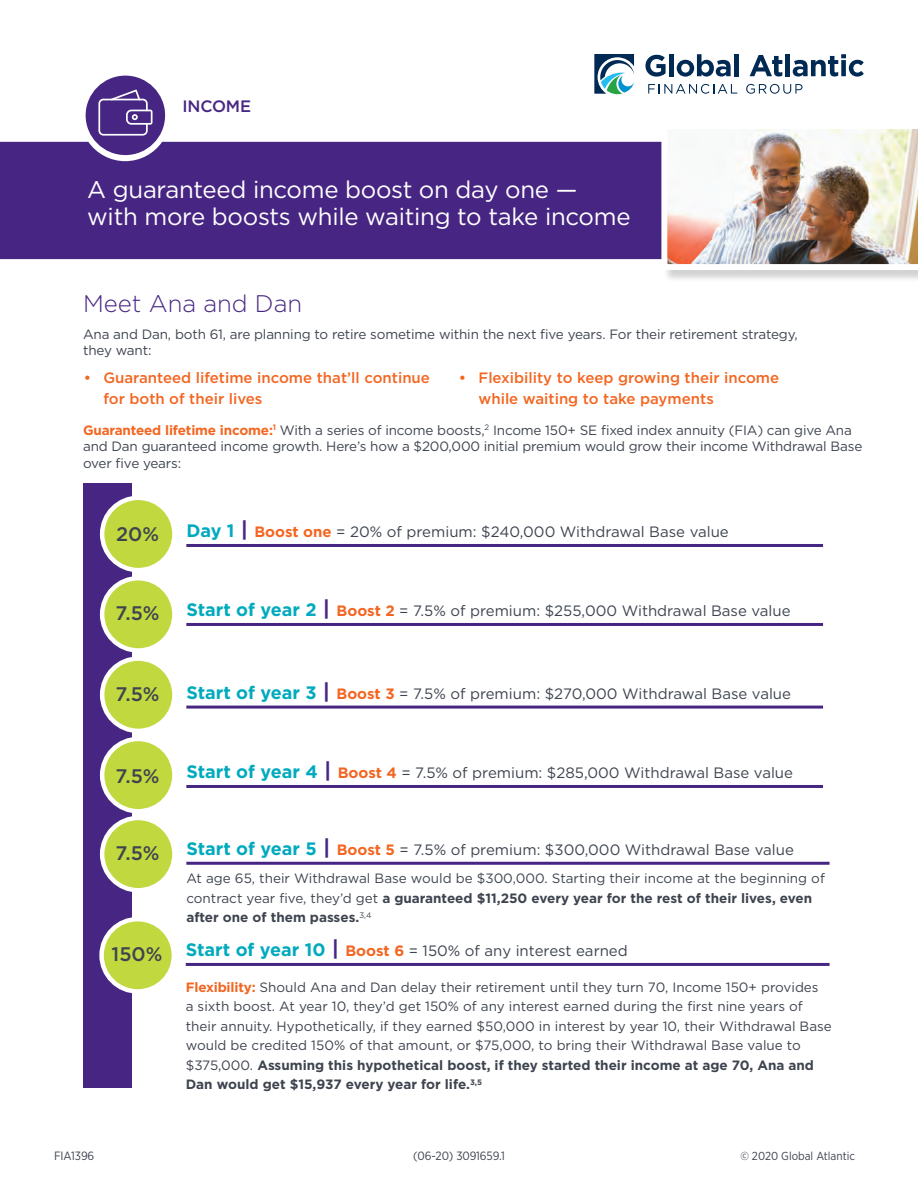
<style>
.page{position:relative;width:918px;height:1188px;background:#fff}
.page>*{position:absolute;margin:0;border:0;box-sizing:border-box;transform-origin:0 0}
.t1{font:24px/27px "Gotham";letter-spacing:-.01em;color:#fff}
.t2{font:300 24px "Gotham";color:#472683}
.t3{font:500 19.65px "Gotham";color:#3e444f}
.t4{font:500 16.5px "Gotham";letter-spacing:-.01em;color:#472683}
.t5{font:15px "Gotham";color:#3e444f}
.t6{font:500 15px/21px "Gotham";color:#f36621}
.t7{font:13.5px/19.5px "Gotham";letter-spacing:-.01em;color:#3e444f}
.t8{font:12px "Gotham Narrow";letter-spacing:-.01em;color:#3e444f}
.t9{font:11.7px "Gotham Narrow";color:#3e444f}
.s1{font-weight:700;color:#f36621}
.s2{font-weight:700;font-size:18px;color:#00aabe}
.s3{font-weight:700;font-size:21px;color:#472683}
.s4{font-weight:700}
.s5{font-weight:500;font-size:19.65px}
</style>
<div class="page">
<svg style="left:645px;top:55px;width:21px;height:22px"></svg>
<div style="left:669px;top:54px;width:5px;height:22px;background:#002953"></div>
<svg style="left:677px;top:54px;width:54px;height:23px"></svg>
<div style="left:734px;top:54px;width:5px;height:22px;background:#002953"></div>
<svg style="left:750px;top:55px;width:32px;height:22px"></svg>
<div style="left:785px;top:54px;width:5px;height:22px;background:#002953"></div>
<svg style="left:793px;top:54px;width:71px;height:23px"></svg>
<svg style="left:648px;top:84px;width:89px;height:10px"></svg>
<svg style="left:746px;top:84px;width:57px;height:10px"></svg>
<svg style="left:594px;top:54px;width:40px;height:40px"></svg>
<div style="left:0;top:142px;width:661px;height:117px;background:#472683"></div>
<div style="left:86px;top:76px;width:79px;height:79px;background:#472683;border-radius:50%"></div>
<svg style="left:98px;top:90px;width:55px;height:46px"></svg>
<div style="left:663px;top:124px;width:255px;height:159px;background:#231f20;opacity:.2"></div>
<img style="left:661px;top:124px;width:257px;height:146px">
<div style="left:83px;top:483px;width:48px;height:605px;background:#472683"></div>
<hr style="left:186px;top:544px;width:637px;height:3px;background:#472683">
<div style="left:102px;top:498px;width:72px;height:72px;background:#c2d83f;border-radius:50%"></div>
<div style="left:100px;top:496px;width:77px;height:76px;border:4px solid #fff;border-radius:50%"></div>
<hr style="left:186px;top:623px;width:637px;height:3px;background:#472683">
<hr style="left:186px;top:706px;width:637px;height:3px;background:#472683">
<div style="left:102px;top:578px;width:72px;height:73px;background:#c2d83f;border-radius:50%"></div>
<div style="left:100px;top:576px;width:77px;height:77px;border:4px solid #fff;border-radius:50%"></div>
<div style="left:102px;top:659px;width:72px;height:72px;background:#c2d83f;border-radius:50%"></div>
<div style="left:100px;top:656px;width:77px;height:77px;border:4px solid #fff;border-radius:50%"></div>
<hr style="left:186px;top:785px;width:637px;height:3px;background:#472683">
<div style="left:102px;top:739px;width:72px;height:72px;background:#c2d83f;border-radius:50%"></div>
<div style="left:100px;top:737px;width:77px;height:77px;border:4px solid #fff;border-radius:50%"></div>
<hr style="left:186px;top:862px;width:644px;height:3px;background:#472683">
<div style="left:102px;top:818px;width:72px;height:72px;background:#c2d83f;border-radius:50%"></div>
<div style="left:100px;top:816px;width:77px;height:77px;border:4px solid #fff;border-radius:50%"></div>
<hr style="left:186px;top:963px;width:644px;height:3px;background:#472683">
<div style="left:102px;top:919px;width:72px;height:72px;background:#c2d83f;border-radius:50%"></div>
<div style="left:99px;top:917px;width:77px;height:77px;border:4px solid #fff;border-radius:50%"></div>
<p class="t4" style="left:183px;top:96px;width:70px">INCOME</p>
<h1 class="t1" style="left:87px;top:175px;width:545px">A guaranteed income boost on day one — with more boosts while waiting to take income</h1>
<h1 class="t2" style="left:83px;top:288px;width:221px">Meet Ana and Dan</h1>
<p class="t7" style="left:83px;top:326px;width:716px;line-height:16.5px">Ana and Dan, both 61, are planning to retire sometime within the next five years. For their retirement strategy, they want:</p>
<p class="t6" style="left:103px;top:367px;width:328px;text-indent:-20px">• Guaranteed lifetime income that’ll continue for both of their lives</p>
<p class="t6" style="left:478px;top:367px;width:302px;text-indent:-20px">• Flexibility to keep growing their income while waiting to take payments</p>
<p class="t7" style="left:83px;top:421px;width:781px;line-height:16.5px"><span class="s1">Guaranteed lifetime income:</span><sup>1</sup> With a series of income boosts,<sup>2</sup> Income 150+ SE fixed index annuity (FIA) can give Ana and Dan guaranteed income growth. Here’s how a $200,000 initial premium would grow their income Withdrawal Base over five years:</p>
<h2 class="t3" style="left:116px;top:521px;width:44px">20%</h2>
<p class="t5" style="left:186px;top:522px;width:544px"><span class="s2">Day 1</span> <span class="s3">|</span> <span class="s1">Boost one</span> = 20% of premium: $240,000 Withdrawal Base value</p>
<h2 class="t3" style="left:115px;top:600px;width:46px">7.5%</h2>
<h2 class="t3" style="left:115px;top:681px;width:46px">7.5%</h2>
<p class="t5" style="left:186px;top:601px;width:606px"><span class="s2">Start of year 2</span> <span class="s3">|</span> <span class="s1">Boost 2</span> = 7.5% of premium: $255,000 Withdrawal Base value</p>
<p class="t5" style="left:186px;top:684px;width:606px"><span class="s2">Start of year 3</span> <span class="s3">|</span> <span class="s1">Boost 3</span> = 7.5% of premium: $270,000 Withdrawal Base value</p>
<h2 class="t3" style="left:115px;top:763px;width:46px">7.5%</h2>
<p class="t5" style="left:186px;top:763px;width:608px"><span class="s2">Start of year 4</span> <span class="s3">|</span> <span class="s1">Boost 4</span> = 7.5% of premium: $285,000 Withdrawal Base value</p>
<h2 class="t3" style="left:115px;top:840px;width:46px">7.5%</h2>
<p class="t5" style="left:186px;top:840px;width:609px"><span class="s2">Start of year 5</span> <span class="s3">|</span> <span class="s1">Boost 5</span> = 7.5% of premium: $300,000 Withdrawal Base value</p>
<p class="t7" style="left:186px;top:869px;width:640px">At age 65, their Withdrawal Base would be $300,000. Starting their income at the beginning of contract year five, they’d get <span class="s4">a guaranteed $11,250 every year for the rest of their lives, even after one of them passes.</span><sup>3,4</sup></p>
<p class="t5" style="left:112px;top:941px;width:518px"><span class="s5">150%</span> <span class="s2">Start of year 10</span> <span class="s3">|</span> <span class="s1">Boost 6</span> = 150% of any interest earned</p>
<p class="t7" style="left:186px;top:977px;width:648px"><span class="s1">Flexibility:</span> Should Ana and Dan delay their retirement until they turn 70, Income 150+ provides<br>a sixth boost. At year 10, they’d get 150% of any interest earned during the first nine years of their annuity. Hypothetically, if they earned $50,000 in interest by year 10, their Withdrawal Base would be credited 150% of that amount, or $75,000, to bring their Withdrawal Base value to $375,000. <span class="s4">Assuming this hypothetical boost, if they started their income at age 70, Ana and Dan would get $15,937 every year for life.</span><sup>3,5</sup></p>
<p class="t8" style="left:54px;top:1148px;width:42px">FIA1396</p>
<p class="t8" style="left:413px;top:1148px;width:93px">(06-20) 3091659.1</p>
<p class="t9" style="left:740px;top:1148px;width:116px">© 2020 Global Atlantic</p>
</div>
